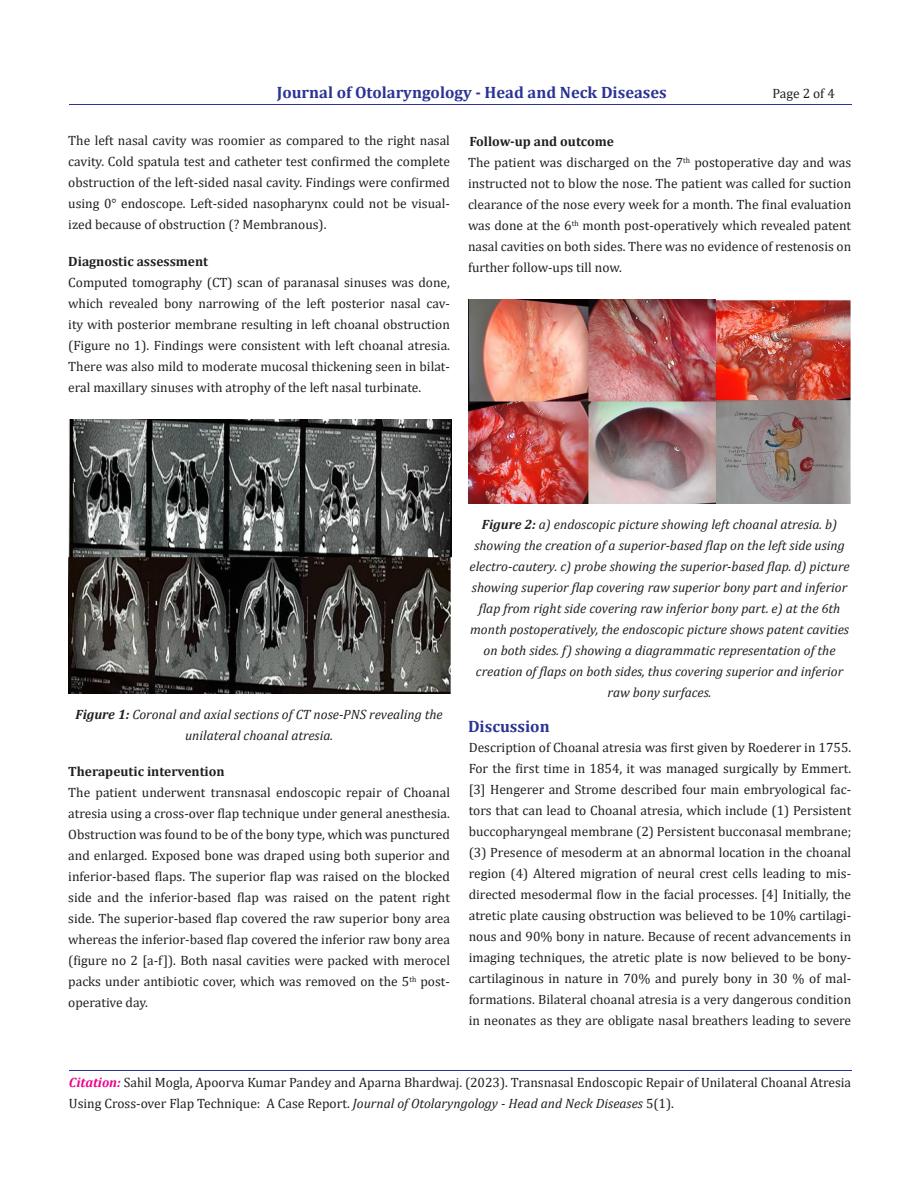
<style>
.page{position:relative;width:918px;height:1188px;background:#fff}
.page>*{position:absolute;margin:0;border:0;box-sizing:border-box;transform-origin:0 0}
.t1{font:700 16.5px "Cambria";color:#2b3393}
.t2{font:13.5px/21px "Cambria";color:#231f20;text-align:justify}
.t3{font:italic 13.5px/21px "Cambria";color:#231f20;text-align:center}
.t4{font:700 13.5px "Cambria";color:#231f20}
.s1{font-weight:700}
.s2{font-weight:700;font-style:italic;color:#ed028c}
.s3{font-style:italic}
</style>
<div class="page">
<hr style="left:69px;top:105px;width:782px;height:1px;background:#2b3393">
<hr style="left:69px;top:1071px;width:782px;height:1px;background:#2b3393">
<img style="left:68px;top:419px;width:383px;height:275px">
<img style="left:469px;top:299px;width:381px;height:205px">
<p class="t1" style="left:277px;top:80px;width:392px">Journal of Otolaryngology - Head and Neck Diseases</p>
<p class="t2" style="left:772px;top:83px;width:64px">Page 2 of 4</p>
<p class="t2" style="left:68px;top:130px;width:383px">The left nasal cavity was roomier as compared to the right nasal cavity. Cold spatula test and catheter test confirmed the complete obstruction of the left-sided nasal cavity. Findings were confirmed using 0° endoscope. Left-sided nasopharynx could not be visual&shy;ized because of obstruction (? Membranous).</p>
<p class="t4" style="left:68px;top:251px;width:141px">Diagnostic assessment</p>
<p class="t2" style="left:68px;top:272px;width:383px">Computed tomography (CT) scan of paranasal sinuses was done, which revealed bony narrowing of the left posterior nasal cav&shy;ity with posterior membrane resulting in left choanal obstruction (Figure no 1). Findings were consistent with left choanal atresia.<br>There was also mild to moderate mucosal thickening seen in bilat&shy;eral maxillary sinuses with atrophy of the left nasal turbinate.</p>
<p class="t4" style="left:469px;top:131px;width:146px">Follow-up and outcome</p>
<p class="t2" style="left:468px;top:152px;width:385px">The patient was discharged on the 7<sup>th</sup> postoperative day and was instructed not to blow the nose. The patient was called for suction clearance of the nose every week for a month. The final evaluation was done at the 6<sup>th</sup> month post-operatively which revealed patent nasal cavities on both sides. There was no evidence of restenosis on further follow-ups till now.</p>
<p class="t3" style="left:75px;top:704px;width:369px"><span class="s1">Figure 1:</span> Coronal and axial sections of CT nose-PNS revealing the unilateral choanal atresia.</p>
<p class="t4" style="left:68px;top:761px;width:158px">Therapeutic intervention</p>
<p class="t2" style="left:68px;top:782px;width:383px">The patient underwent transnasal endoscopic repair of Choanal atresia using a cross-over flap technique under general anesthesia.<br>Obstruction was found to be of the bony type, which was punctured and enlarged. Exposed bone was draped using both superior and inferior-based flaps. The superior flap was raised on the blocked side and the inferior-based flap was raised on the patent right side. The superior-based flap covered the raw superior bony area whereas the inferior-based flap covered the inferior raw bony area (figure no 2 [a-f]). Both nasal cavities were packed with merocel packs under antibiotic cover, which was removed on the 5<sup>th</sup> post&shy;operative day.</p>
<p class="t3" style="left:470px;top:513px;width:382px"><span class="s1">Figure 2:</span> a) endoscopic picture showing left choanal atresia. b) showing the creation of a superior-based flap on the left side using electro-cautery. c) probe showing the superior-based flap. d) picture showing superior flap covering raw superior bony part and inferior flap from right side covering raw inferior bony part. e) at the 6th month postoperatively, the endoscopic picture shows patent cavities on both sides. f) showing a diagrammatic representation of the creation of flaps on both sides, thus covering superior and inferior raw bony surfaces.</p>
<p class="t1" style="left:468px;top:715px;width:83px">Discussion</p>
<p class="t2" style="left:469px;top:737px;width:384px">Description of Choanal atresia was first given by Roederer in 1755.<br>For the first time in 1854, it was managed surgically by Emmert. [3] Hengerer and Strome described four main embryological fac&shy;tors that can lead to Choanal atresia, which include (1) Persistent buccopharyngeal membrane (2) Persistent bucconasal membrane; (3) Presence of mesoderm at an abnormal location in the choanal region (4) Altered migration of neural crest cells leading to mis&shy;directed mesodermal flow in the facial processes. [4] Initially, the atretic plate causing obstruction was believed to be 10% cartilagi&shy;nous and 90% bony in nature. Because of recent advancements in imaging techniques, the atretic plate is now believed to be bony&shy;cartilaginous in nature in 70% and purely bony in 30 % of mal&shy;formations. Bilateral choanal atresia is a very dangerous condition in neonates as they are obligate nasal breathers leading to severe</p>
<p class="t2" style="left:69px;top:1072px;width:784px"><span class="s2">Citation:</span> Sahil Mogla, Apoorva Kumar Pandey and Aparna Bhardwaj. (2023). Transnasal Endoscopic Repair of Unilateral Choanal Atresia<br>Using Cross-over Flap Technique: A Case Report. <span class="s3">Journal of Otolaryngology - Head and Neck Diseases</span> 5(1).</p>
</div>
